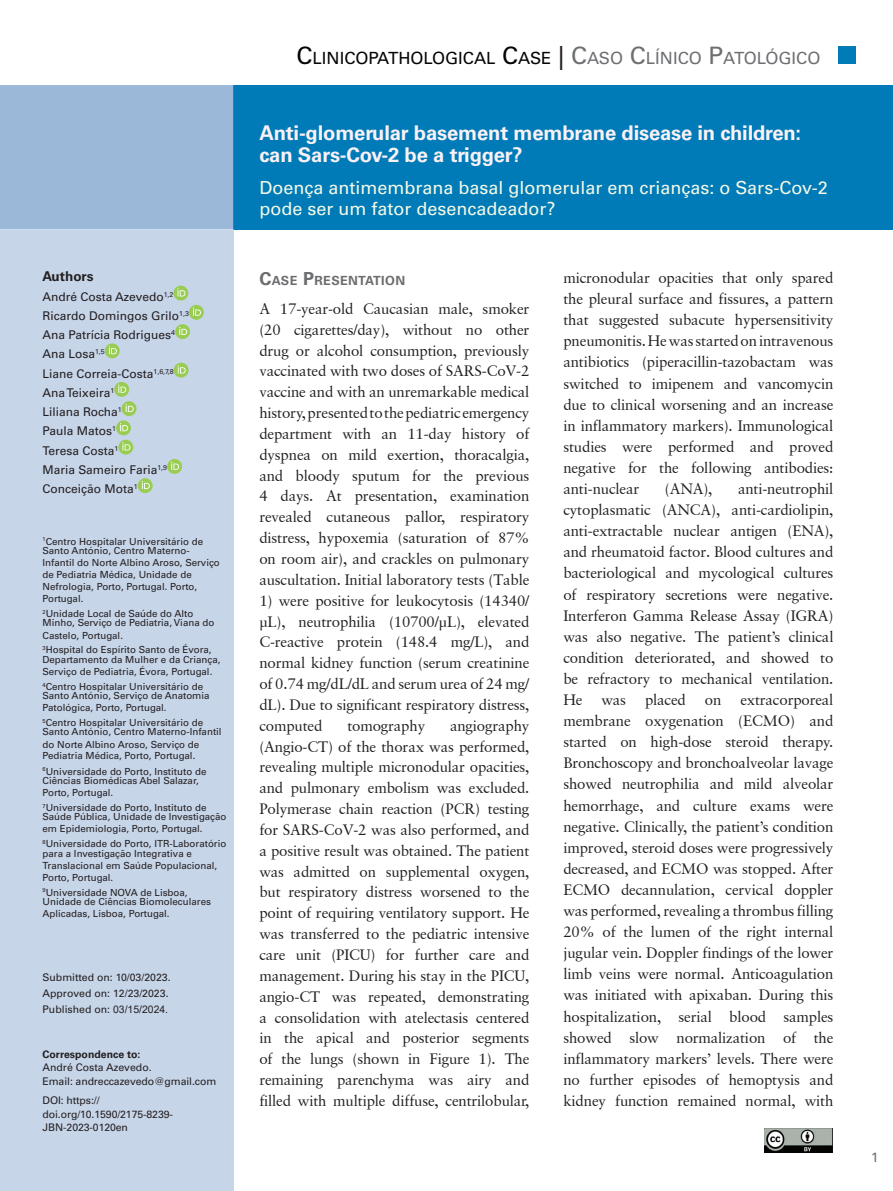
<style>
.page{position:relative;width:893px;height:1191px;background:#fff}
.page>*{position:absolute;margin:0;border:0;box-sizing:border-box;transform-origin:0 0}
.Título_Português{font:700 20.25px/22.5px "Univers LT Std";letter-spacing:-.01em;color:#faf1f6}
.Title_Inglês{font:18px/21.6px "Univers LT Std";color:#f4f9e8}
.t1{font:16.8px "Univers LT Std";color:#040503}
.Texto_-_1º_paragráfo{font:15px/21.1px "Garamond Retrospective S Si";letter-spacing:-.01em;color:#231f20;text-align:justify}
.Autor_correspondente{font:700 13.5px "Univers LT Std";color:#231f20}
.t2{font:13.5px "Univers LT Std";color:#6c6d70}
.Intertítulo{font:700 12.6px "Univers LT Std";letter-spacing:.03em;color:#6c6d70}
.Autor_correspondente-2{font:12px/19.2px "Univers LT Std";color:#231f20}
.Autor_correspondente-3{font:10.5px/13.5px "Univers LT Std";letter-spacing:-.01em;color:#231f20}
.Autor_correspondente-4{font:9.75px/9.3px "Univers LT Std";color:#231f20}
.s1{font-family:"Arial";font-size:10.35px}
.s2{font-family:"Arial";font-size:10.2px}
.s3{font-weight:700}
.s4{font-size:24px}
.s5{font-size:24px;color:#231f20}
.s6{font-size:24px;color:#6d6f72}
.s7{color:#6d6f72}
.s8{font-size:18px}
</style>
<div class="page">
<div style="left:839px;top:46px;width:17px;height:17px;background:#017bb7"></div>
<div style="left:234px;top:85px;width:659px;height:144px;background:#017bb7"></div>
<div style="left:0;top:229px;width:234px;height:962px;background:#c7d5e9"></div>
<svg style="left:173px;top:286px;width:15px;height:14px"></svg>
<svg style="left:177px;top:288px;width:8px;height:8px"></svg>
<div style="left:189px;top:305px;width:15px;height:15px;background:#99cc52;border-radius:50%"></div>
<svg style="left:193px;top:308px;width:8px;height:8px"></svg>
<div style="left:175px;top:324px;width:15px;height:15px;background:#99cc52;border-radius:50%"></div>
<svg style="left:179px;top:327px;width:8px;height:8px"></svg>
<svg style="left:105px;top:343px;width:15px;height:15px"></svg>
<svg style="left:109px;top:346px;width:8px;height:8px"></svg>
<svg style="left:174px;top:363px;width:15px;height:14px"></svg>
<svg style="left:178px;top:365px;width:8px;height:8px"></svg>
<div style="left:114px;top:382px;width:15px;height:15px;background:#99cc52;border-radius:50%"></div>
<svg style="left:118px;top:385px;width:8px;height:8px"></svg>
<div style="left:122px;top:401px;width:14px;height:15px;background:#99cc52;border-radius:50%"></div>
<svg style="left:126px;top:404px;width:8px;height:8px"></svg>
<svg style="left:116px;top:420px;width:15px;height:15px"></svg>
<svg style="left:120px;top:423px;width:8px;height:8px"></svg>
<svg style="left:118px;top:440px;width:15px;height:14px"></svg>
<svg style="left:122px;top:442px;width:8px;height:8px"></svg>
<svg style="left:167px;top:459px;width:15px;height:15px"></svg>
<svg style="left:171px;top:462px;width:8px;height:8px"></svg>
<svg style="left:138px;top:478px;width:15px;height:15px"></svg>
<svg style="left:142px;top:481px;width:8px;height:8px"></svg>
<img style="left:764px;top:1128px;width:68px;height:24px">
<div style="left:0;top:85px;width:234px;height:144px;background:#9bb8d9"></div>
<p class="Autor_correspondente" style="left:43px;top:269px;width:53px">Authors</p>
<p class="Autor_correspondente-2" style="left:43px;top:287px;width:148px">André Costa Azevedo<sup>1,2<br></sup>Ricardo Domingos Grilo<sup>1,3<br></sup>Ana Patrícia Rodrigues<sup>4<br></sup>Ana Losa<sup>1,5<br></sup>Liane Correia-Costa<sup>1,6,7,8<br></sup>Ana Teixeira<sup>1<br></sup>Liliana Rocha<sup>1<br></sup>Paula Matos<sup>1<br></sup>Teresa Costa<sup>1<br></sup>Maria Sameiro Faria<sup>1,9<br></sup>Conceição Mota<sup>1</sup></p>
<p class="Autor_correspondente-4" style="left:43px;top:536px;width:162px"><sup>1</sup>Centro Hospitalar Universitário de<br>Santo António, Centro Materno-</p>
<p class="Autor_correspondente-4" style="left:43px;top:556px;width:179px;line-height:12.1px">Infantil do Norte Albino Aroso, Serviço de Pediatria Médica, Unidade de<br>Nefrologia, Porto, Portugal. Porto,<br>Portugal.</p>
<p class="Autor_correspondente-4" style="left:43px;top:609px;width:173px"><sup>2</sup>Unidade Local de Saúde do Alto<br>Minho, Serviço de Pediatria, Viana do</p>
<p class="Autor_correspondente-4" style="left:43px;top:627px;width:171px;line-height:15px">Castelo, Portugal.<br><sup>3</sup>Hospital do Espírito Santo de Évora,</p>
<p class="Autor_correspondente-4" style="left:43px;top:653px;width:180px;line-height:11.9px">Departamento da Mulher e da Criança,<br>Serviço de Pediatria, Évora, Portugal.</p>
<p class="Autor_correspondente-4" style="left:43px;top:682px;width:169px"><sup>4</sup>Centro Hospitalar Universitário de<br>Santo António, Serviço de Anatomia</p>
<p class="Autor_correspondente-4" style="left:43px;top:700px;width:162px;line-height:15px">Patológica, Porto, Portugal.<br><sup>5</sup>Centro Hospitalar Universitário de</p>
<p class="Autor_correspondente-4" style="left:43px;top:726px;width:181px;line-height:12px">Santo António, Centro Materno-Infantil do Norte Albino Aroso, Serviço de<br>Pediatria Médica, Porto, Portugal.</p>
<p class="Autor_correspondente-4" style="left:43px;top:766px;width:165px"><sup>6</sup>Universidade do Porto, Instituto de<br>Ciências Biomédicas Abel Salazar,</p>
<p class="Autor_correspondente-4" style="left:43px;top:785px;width:165px;line-height:15px">Porto, Portugal.<br><sup>7</sup>Universidade do Porto, Instituto de</p>
<p class="Autor_correspondente-4" style="left:43px;top:811px;width:185px;line-height:11.9px">Saúde Pública, Unidade de Investigação em Epidemiologia, Porto, Portugal.</p>
<p class="Autor_correspondente-4" style="left:43px;top:839px;width:185px"><sup>8</sup>Universidade do Porto, ITR-Laboratório para a Investigação Integrativa e</p>
<p class="Autor_correspondente-4" style="left:43px;top:859px;width:176px;line-height:12.1px">Translacional em Saúde Populacional,<br>Porto, Portugal.</p>
<p class="Autor_correspondente-4" style="left:43px;top:887px;width:170px"><sup>9</sup>Universidade NOVA de Lisboa,<br>Unidade de Ciências Biomoleculares</p>
<p class="Autor_correspondente-4" style="left:43px;top:909px;width:129px">Aplicadas, Lisboa, Portugal.</p>
<p class="Autor_correspondente-3" style="left:43px;top:969px;width:130px;line-height:15.8px">Submitted on: 10/03/2023.<br>Approved on: 12/23/2023.<br>Published on: <span class="s1">03/15/2024</span><span class="s2">.</span></p>
<p class="Autor_correspondente-3" style="left:43px;top:1047px;width:175px"><span class="s3">Correspondence to:<br></span>André Costa Azevedo.<br>Email: andreccazevedo@gmail.com</p>
<p class="Autor_correspondente-3" style="left:43px;top:1093px;width:132px">DOI: https:// doi.org/10.1590/2175-8239-<br>JBN-2023-0120en</p>
<p class="t1" style="left:297px;top:48px;width:525px"><span class="s4">C</span>LINICOPATHOLOGICAL <span class="s4">C</span>ASE <span class="s5">|</span> <span class="s6">C</span><span class="s7">ASO</span> <span class="s6">C</span><span class="s7">LÍNICO</span> <span class="s6">P</span><span class="s7">ATOLÓGICO</span></p>
<p class="Título_Português" style="left:259px;top:122px;width:543px">Anti-glomerular basement membrane disease in children: can Sars-Cov-2 be a trigger?</p>
<p class="Title_Inglês" style="left:259px;top:177px;width:570px">Doença antimembrana basal glomerular em crianças: o Sars-Cov-2 pode ser um fator desencadeador?</p>
<p class="Intertítulo" style="left:259px;top:273px;width:147px"><span class="s8">C</span>ASE <span class="s8">P</span>RESENTATION</p>
<p class="Texto_-_1º_paragráfo" style="left:259px;top:298px;width:272px">A 17-year-old Caucasian male, smoker (20 cigarettes/day), without no other drug or alcohol consumption, previously vaccinated with two doses of SARS-CoV-2 vaccine and with an unremarkable medical history, presented to the pediatric emergency department with an 11-day history of dyspnea on mild exertion, thoracalgia, and bloody sputum for the previous 4 days. At presentation, examination revealed cutaneous pallor, respiratory distress, hypoxemia (saturation of 87% on room air), and crackles on pulmonary auscultation. Initial laboratory tests (Table</p>
<p class="Texto_-_1º_paragráfo" style="left:259px;top:590px;width:272px">1) were positive for leukocytosis (14340/ μL), neutrophilia (10700/μL), elevated C-reactive protein (148.4 mg/L), and normal kidney function (serum creatinine of 0.74 mg/dL/dL and serum urea of 24 mg/ dL). Due to significant respiratory distress, computed</p>
<p class="Texto_-_1º_paragráfo" style="left:259px;top:715px;width:272px;text-indent:191px">angiography (Angio-CT) of the thorax was performed, revealing multiple micronodular opacities, and pulmonary embolism was excluded.<br>Polymerase chain reaction (PCR) testing for SARS-CoV-2 was also performed, and a positive result was obtained. The patient was admitted on supplemental oxygen, but respiratory distress worsened to the point of requiring ventilatory support. He was transferred to the pediatric intensive care unit (PICU) for further care and management. During his stay in the PICU, angio-CT was repeated, demonstrating a consolidation with atelectasis centered in the apical and posterior segments of the lungs (shown in Figure 1). The remaining parenchyma was airy and filled with multiple diffuse, centrilobular,</p>
<p class="Texto_-_1º_paragráfo" style="left:347px;top:714px;width:79px">tomography</p>
<p class="Texto_-_1º_paragráfo" style="left:563px;top:267px;width:272px">micronodular opacities that only spared the pleural surface and fissures, a pattern that suggested subacute hypersensitivity pneumonitis. He was started on intravenous antibiotics (piperacillin-tazobactam was switched to imipenem and vancomycin due to clinical worsening and an increase in inflammatory markers). Immunological studies were performed and proved negative for the following antibodies: anti-nuclear</p>
<p class="Texto_-_1º_paragráfo" style="left:563px;top:478px;width:272px;text-indent:175px">anti-neutrophil cytoplasmatic (ANCA), anti-cardiolipin, anti-extractable nuclear antigen (ENA), and rheumatoid factor. Blood cultures and bacteriological and mycological cultures of respiratory secretions were negative.<br>Interferon Gamma Release Assay (IGRA) was also negative. The patient’s clinical condition deteriorated, and showed to be refractory to mechanical ventilation.<br>He</p>
<p class="Texto_-_1º_paragráfo" style="left:665px;top:478px;width:49px">(ANA),</p>
<p class="Texto_-_1º_paragráfo" style="left:563px;top:689px;width:272px;text-indent:177px">extracorporeal membrane oxygenation (ECMO) and started on high-dose steroid therapy.<br>Bronchoscopy and bronchoalveolar lavage showed neutrophilia and mild alveolar hemorrhage, and culture exams were negative. Clinically, the patient’s condition improved, steroid doses were progressively decreased, and ECMO was stopped. After ECMO decannulation, cervical doppler was performed, revealing a thrombus filling 20% of the lumen of the right internal jugular vein. Doppler findings of the lower limb veins were normal. Anticoagulation was initiated with apixaban. During this hospitalization, serial blood samples showed slow normalization of the inflammatory markers’ levels. There were no further episodes of hemoptysis and kidney function remained normal, with</p>
<p class="Texto_-_1º_paragráfo" style="left:601px;top:689px;width:26px">was</p>
<p class="Texto_-_1º_paragráfo" style="left:645px;top:689px;width:42px">placed</p>
<p class="Texto_-_1º_paragráfo" style="left:705px;top:689px;width:18px">on</p>
<p class="t2" style="left:871px;top:1149px;width:9px">1</p>
</div>
